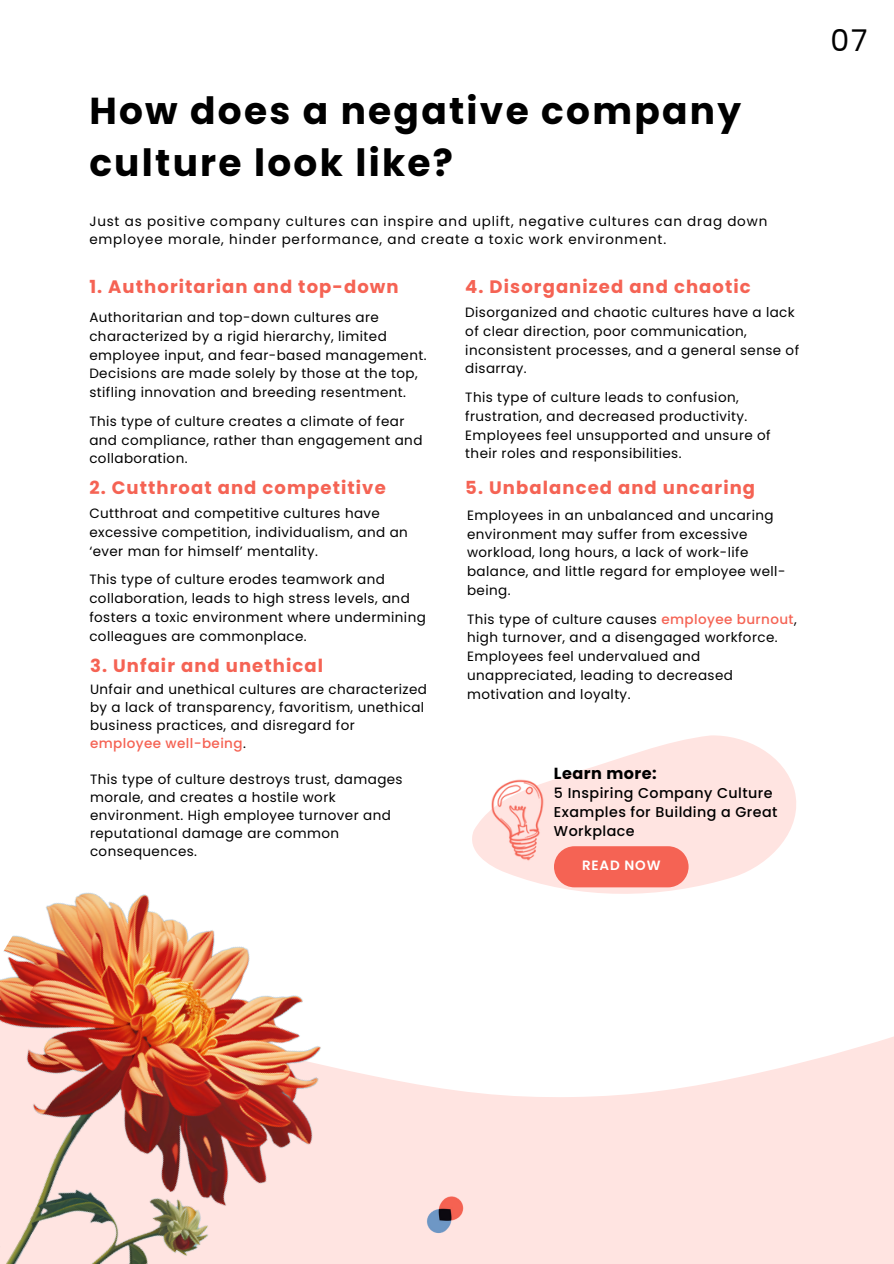
<style>
.page{position:relative;width:894px;height:1264px;background:#fff}
.page>*{position:absolute;margin:0;border:0;box-sizing:border-box;transform-origin:0 0}
.t1{font:700 37.5px/51.8px "Poppins";letter-spacing:.06em;color:#000}
.t2{font:30px "Poppins";color:#000}
.t3{font:700 18px "Poppins";letter-spacing:.06em;color:#f56354}
.t4{font:700 16.05px "Poppins";letter-spacing:.03em;color:#000}
.t5{font:500 14.25px/19px "Poppins";letter-spacing:.03em;color:#000}
.t6{font:13.5px/18.8px "Poppins";letter-spacing:.03em;color:#000}
.t7{font:13.5px/18px "Poppins";letter-spacing:.06em;color:#000}
.t8{font:600 13.5px "Poppins";letter-spacing:.06em;color:#fff}
.s1{font-weight:500;color:#f56354}
</style>
<div class="page">
<div style="left:0;top:1237px;width:893px;height:26px;background:#ffe4e1"></div>
<svg style="left:414px;top:1037px;width:479px;height:200px;fill:#ffe4e1"></svg>
<img style="left:422px;top:1191px;width:46px;height:46px">
<svg style="left:472px;top:735px;width:324px;height:159px;fill:#ffe4e1"></svg>
<svg style="left:554px;top:846px;width:134px;height:41px;background:#f5695b"></svg>
<img style="left:477px;top:769px;width:85px;height:97px">
<img style="left:0;top:892px;width:414px;height:371px">
<p class="t1" style="left:89px;top:85px;width:653px">How does a negative company culture look like?</p>
<p class="t7" style="left:89px;top:212px;width:679px">Just as positive company cultures can inspire and uplift, negative cultures can drag down employee morale, hinder performance, and create a toxic work environment.</p>
<p class="t3" style="left:89px;top:274px;width:311px">1. Authoritarian and top-down</p>
<h2 class="t6" style="left:89px;top:308px;width:339px">Authoritarian and top-down cultures are characterized by a rigid hierarchy, limited employee input, and fear-based management.<br>Decisions are made solely by those at the top, stifling innovation and breeding resentment.</h2>
<h2 class="t6" style="left:89px;top:412px;width:334px">This type of culture creates a climate of fear and compliance, rather than engagement and collaboration.</h2>
<p class="t3" style="left:89px;top:475px;width:298px">2. Cutthroat and competitive</p>
<p class="t6" style="left:89px;top:504px;width:320px">Cutthroat and competitive cultures have excessive competition, individualism, and an ‘ever man for himself’ mentality.</p>
<p class="t6" style="left:89px;top:570px;width:338px">This type of culture erodes teamwork and collaboration, leads to high stress levels, and fosters a toxic environment where undermining colleagues are commonplace.</p>
<p class="t3" style="left:465px;top:274px;width:287px">4. Disorganized and chaotic</p>
<h3 class="t6" style="left:465px;top:303px;width:335px">Disorganized and chaotic cultures have a lack of clear direction, poor communication, inconsistent processes, and a general sense of disarray.</h3>
<p class="t6" style="left:465px;top:388px;width:307px">This type of culture leads to confusion, frustration, and decreased productivity.<br>Employees feel unsupported and unsure of their roles and responsibilities.</p>
<p class="t3" style="left:465px;top:475px;width:291px">5. Unbalanced and uncaring</p>
<h2 class="t6" style="left:467px;top:505px;width:320px">Employees in an unbalanced and uncaring environment may suffer from excessive workload, long hours, a lack of work-life balance, and little regard for employee well&shy;being.</h2>
<p class="t6" style="left:467px;top:609px;width:331px">This type of culture causes <span class="s1">employee burnout</span>, high turnover, and a disengaged workforce.<br>Employees feel undervalued and unappreciated, leading to decreased motivation and loyalty.</p>
<p class="t3" style="left:90px;top:653px;width:234px">3. Unfair and unethical</p>
<p class="t6" style="left:90px;top:680px;width:338px;line-height:18px">Unfair and unethical cultures are characterized by a lack of transparency, favoritism, unethical business practices, and disregard for <span class="s1">employee well-being</span>.</p>
<h4 class="t6" style="left:90px;top:770px;width:314px;line-height:18px">This type of culture destroys trust, damages morale, and creates a hostile work environment. High employee turnover and reputational damage are common consequences.</h4>
<h1 class="t4" style="left:554px;top:762px;width:104px">Learn more:</h1>
<h1 class="t5" style="left:554px;top:783px;width:225px">5 Inspiring Company Culture<br>Examples for Building a Great<br>Workplace</h1>
<p class="t8" style="left:582px;top:855px;width:80px">READ NOW</p>
<p class="t2" style="left:830px;top:20px;width:39px">07</p>
</div>
